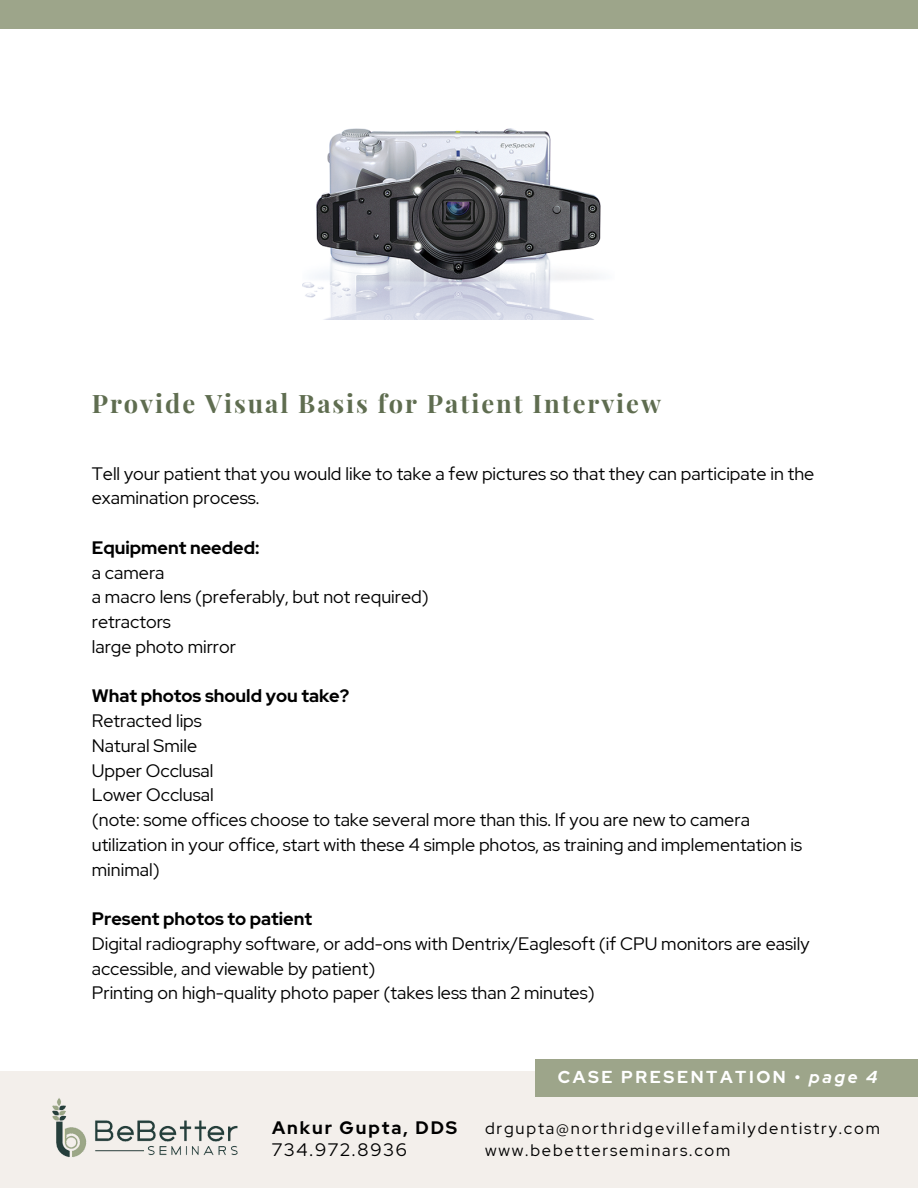
<style>
.page{position:relative;width:918px;height:1188px;background:#fff}
.page>*{position:absolute;margin:0;border:0;box-sizing:border-box;transform-origin:0 0}
.t1{font:700 25.5px "Playfair Display";letter-spacing:.075em;color:#5f6d50}
.t2{font:18px/24.8px "Red Hat Display";color:#000}
.t3{font:700 18px "Red Hat Display";color:#000}
.t4{font:700 18px "Red Hat Display";letter-spacing:.11em;color:#000}
.t5{font:18px "Red Hat Display";letter-spacing:.11em;color:#000}
.t6{font:700 17.25px "Red Hat Display";letter-spacing:.15em;color:#fff}
.t7{font:16.5px/22.5px "Red Hat Display";letter-spacing:.11em;color:#000}
.s1{font-style:italic}
</style>
<div class="page">
<div style="left:0;top:1071px;width:918px;height:117px;background:#f3efeb"></div>
<img style="left:52px;top:1098px;width:186px;height:60px">
<div style="left:0;top:0;width:918px;height:28px;background:#9da58a"></div>
<div style="left:535px;top:1059px;width:383px;height:38px;background:#9da58a"></div>
<img style="left:303px;top:128px;width:298px;height:191px">
<h1 class="t1" style="left:92px;top:386px;width:571px">Provide Visual Basis for Patient Interview</h1>
<p class="t2" style="left:92px;top:461px;width:724px">Tell your patient that you would like to take a few pictures so that they can participate in the examination process.</p>
<p class="t3" style="left:92px;top:535px;width:169px">Equipment needed:</p>
<p class="t2" style="left:92px;top:560px;width:339px">a camera<br>a macro lens (preferably, but not required) retractors<br>large photo mirror</p>
<p class="t3" style="left:92px;top:684px;width:259px">What photos should you take?</p>
<p class="t2" style="left:92px;top:708px;width:712px">Retracted lips<br>Natural Smile<br>Upper Occlusal<br>Lower Occlusal<br>(note: some offices choose to take several more than this. If you are new to camera utilization in your office, start with these 4 simple photos, as training and implementation is minimal)</p>
<p class="t3" style="left:92px;top:907px;width:222px">Present photos to patient</p>
<p class="t2" style="left:92px;top:931px;width:719px">Digital radiography software, or add-ons with Dentrix/Eaglesoft (if CPU monitors are easily accessible, and viewable by patient)<br>Printing on high-quality photo paper (takes less than 2 minutes)</p>
<p class="t4" style="left:272px;top:1116px;width:187px">Ankur Gupta, DDS</p>
<p class="t5" style="left:272px;top:1137px;width:136px">734.972.8936</p>
<p class="t6" style="left:558px;top:1066px;width:321px">CASE PRESENTATION • <span class="s1">page 4</span></p>
<p class="t7" style="left:485px;top:1116px;width:396px">drgupta@northridgevillefamilydentistry.com www.bebetterseminars.com</p>
</div>
